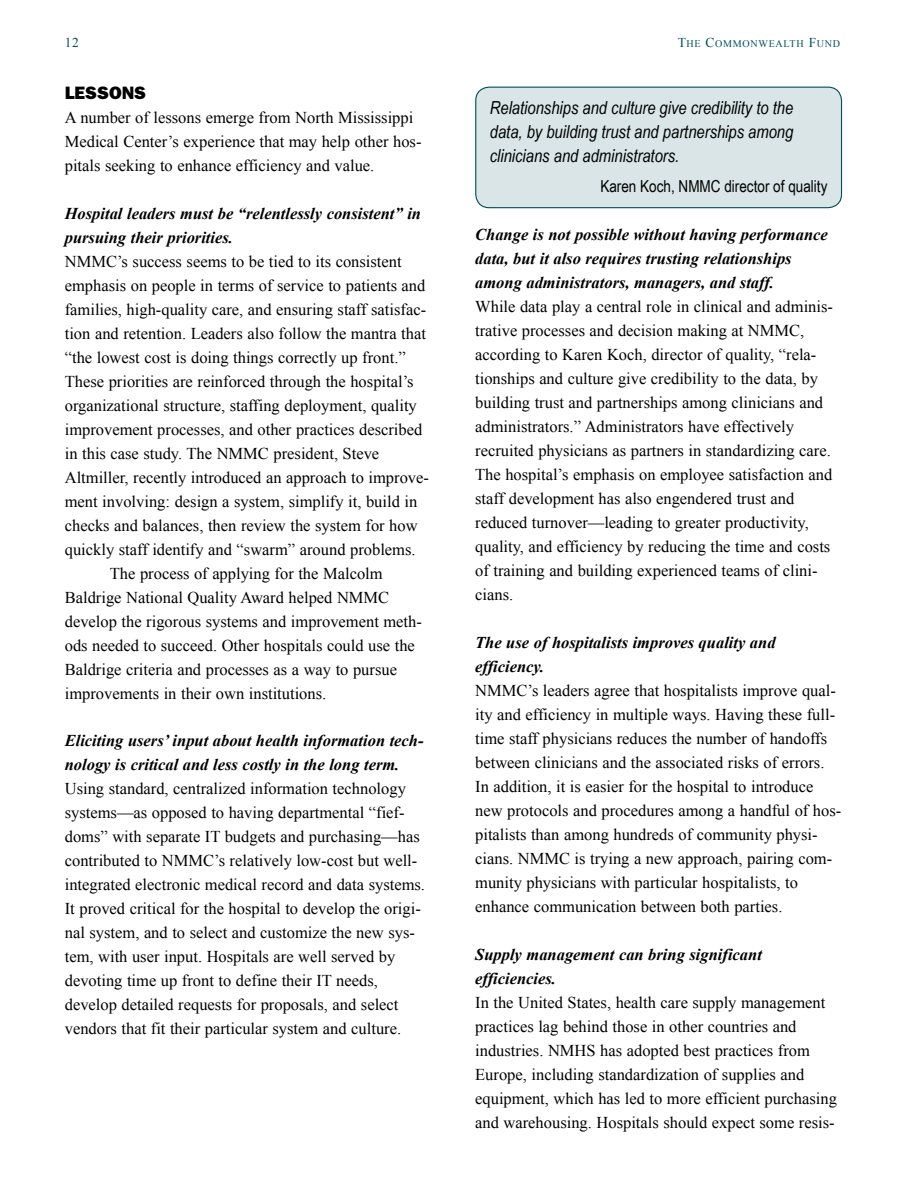
<style>
.page{position:relative;width:918px;height:1188px;background:#fff}
.page>*{position:absolute;margin:0;border:0;box-sizing:border-box;transform-origin:0 0}
.Box_text{font:italic 18px/24px "Arial Narrow";color:#000;text-align:justify}
.Head_A_-_Franklin{font:18px "ITC Franklin Gothic Std Hvy";color:#000}
.BT_-_Times_IB{font:16.5px/24px "Times New Roman";color:#000}
.Head_B_-_Franklin{font:italic 700 16.5px/24px "Times New Roman";color:#000}
.BT_2_-_Times_IB{font:16.5px/24px "Times New Roman";color:#000}
.Box_text-2{font:16.5px "Arial Narrow";color:#000}
.t1{font:13.5px "Times New Roman";color:#004f5a}
.t2{font:10.2px "Times New Roman";letter-spacing:.065em;color:#004f5a}
.s1{font-size:13.5px}
</style>
<div class="page">
<div style="left:476px;top:87px;width:366px;height:121px;background:#d9e5e6;border-radius:14px"></div>
<div style="left:475px;top:87px;width:367px;height:121px;border:1px solid #004f5a;border-radius:14px"></div>
<p class="t1" style="left:65px;top:34px;width:16px">12</p>
<p class="t2" style="left:678px;top:37px;width:164px"><span class="s1">T</span>HE <span class="s1">C</span>OMMONWEALTH <span class="s1">F</span>UND</p>
<p class="Head_A_-_Franklin" style="left:65px;top:82px;width:83px">LESSONS</p>
<p class="BT_-_Times_IB" style="left:65px;top:105px;width:358px">A number of lessons emerge from North Mississippi<br>Medical Center’s experience that may help other hos&shy;pitals seeking to enhance efficiency and value.</p>
<p class="Head_B_-_Franklin" style="left:65px;top:201px;width:358px">Hospital leaders must be “relentlessly consistent” in pursuing their priorities.</p>
<p class="BT_-_Times_IB" style="left:65px;top:249px;width:366px">NMMC’s success seems to be tied to its consistent emphasis on people in terms of service to patients and families, high-quality care, and ensuring staff satisfac&shy;tion and retention. Leaders also follow the mantra that “the lowest cost is doing things correctly up front.” These priorities are reinforced through the hospital’s organizational structure, staffing deployment, quality improvement processes, and other practices described in this case study. The NMMC president, Steve Altmiller, recently introduced an approach to improve&shy;ment involving: design a system, simplify it, build in checks and balances, then review the system for how quickly staff identify and “swarm” around problems.</p>
<p class="BT_2_-_Times_IB" style="left:65px;top:561px;width:359px;text-indent:45px">The process of applying for the Malcolm Baldrige National Quality Award helped NMMC develop the rigorous systems and improvement meth&shy;ods needed to succeed. Other hospitals could use the Baldrige criteria and processes as a way to pursue improvements in their own institutions.</p>
<p class="Head_B_-_Franklin" style="left:65px;top:728px;width:360px">Eliciting users’ input about health information tech&shy;nology is critical and less costly in the long term.</p>
<p class="BT_-_Times_IB" style="left:65px;top:776px;width:362px">Using standard, centralized information technology systems—as opposed to having departmental “fief&shy;doms” with separate IT budgets and purchasing—has contributed to NMMC’s relatively low-cost but well&shy;integrated electronic medical record and data systems.<br>It proved critical for the hospital to develop the origi&shy;nal system, and to select and customize the new sys&shy;tem, with user input. Hospitals are well served by devoting time up front to define their IT needs, develop detailed requests for proposals, and select vendors that fit their particular system and culture.</p>
<p class="Box_text" style="left:490px;top:96px;width:305px">Relationships and culture give credibility to the data, by building trust and partnerships among clinicians and administrators.</p>
<p class="Box_text-2" style="left:600px;top:174px;width:229px">Karen Koch, NMMC director of quality</p>
<p class="Head_B_-_Franklin" style="left:475px;top:222px;width:354px">Change is not possible without having performance data, but it also requires trusting relationships among administrators, managers, and staff.</p>
<p class="BT_-_Times_IB" style="left:475px;top:294px;width:359px">While data play a central role in clinical and adminis&shy;trative processes and decision making at NMMC, according to Karen Koch, director of quality, “rela&shy;tionships and culture give credibility to the data, by building trust and partnerships among clinicians and administrators.” Administrators have effectively recruited physicians as partners in standardizing care.<br>The hospital’s emphasis on employee satisfaction and staff development has also engendered trust and reduced turnover—leading to greater productivity, quality, and efficiency by reducing the time and costs of training and building experienced teams of clini&shy;cians.</p>
<p class="Head_B_-_Franklin" style="left:475px;top:630px;width:302px">The use of hospitalists improves quality and efficiency.</p>
<p class="BT_-_Times_IB" style="left:475px;top:678px;width:368px">NMMC’s leaders agree that hospitalists improve qual&shy;ity and efficiency in multiple ways. Having these full&shy;time staff physicians reduces the number of handoffs between clinicians and the associated risks of errors.<br>In addition, it is easier for the hospital to introduce new protocols and procedures among a handful of hos&shy;pitalists than among hundreds of community physi&shy;cians. NMMC is trying a new approach, pairing com&shy;munity physicians with particular hospitalists, to enhance communication between both parties.</p>
<p class="Head_B_-_Franklin" style="left:475px;top:942px;width:288px">Supply management can bring significant efficiencies.</p>
<p class="BT_-_Times_IB" style="left:475px;top:990px;width:363px">In the United States, health care supply management practices lag behind those in other countries and industries. NMHS has adopted best practices from Europe, including standardization of supplies and equipment, which has led to more efficient purchasing and warehousing. Hospitals should expect some resis-</p>
</div>
